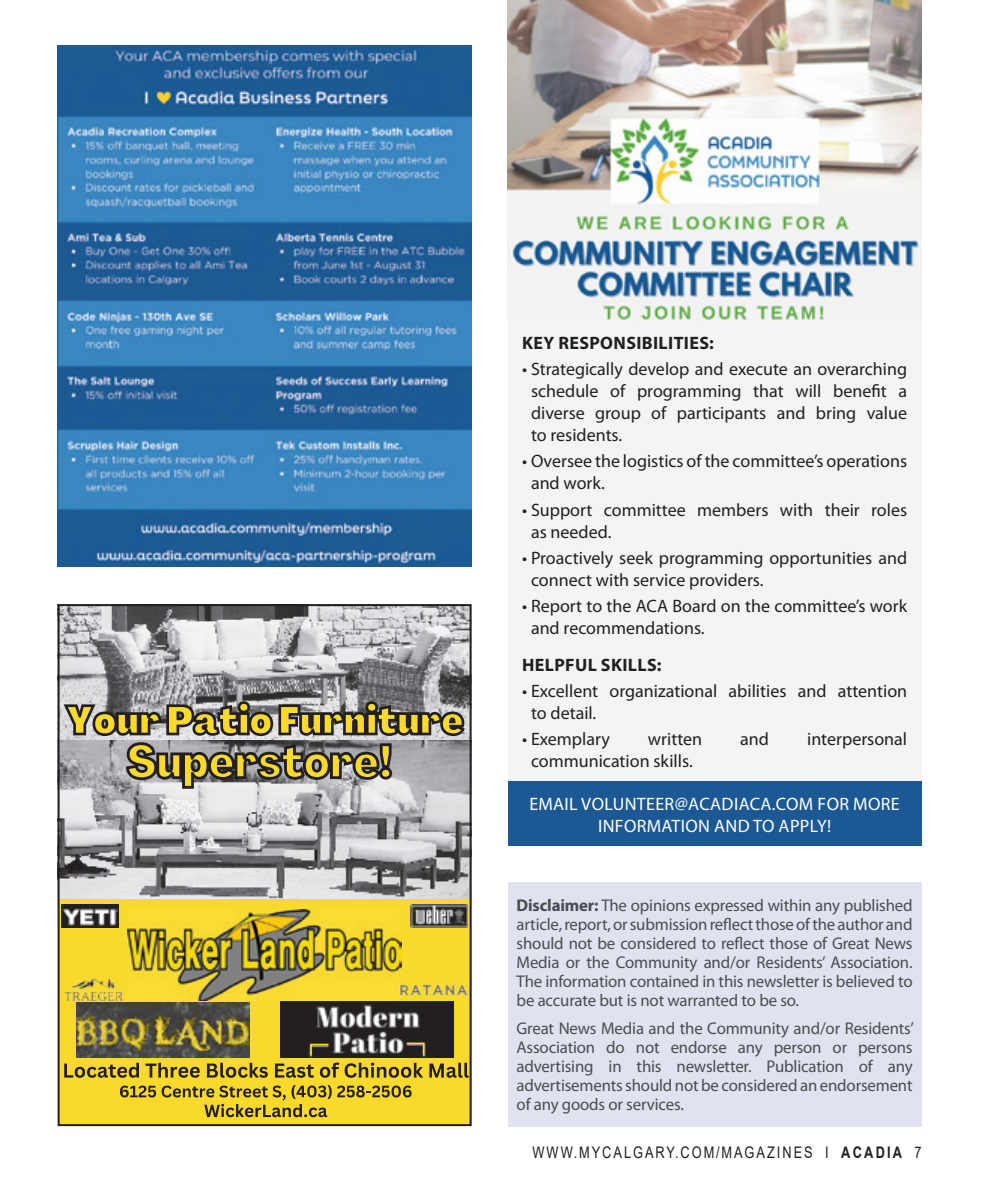
<style>
.page{position:relative;width:990px;height:1188px;background:#fff}
.page>*{position:absolute;margin:0;border:0;box-sizing:border-box;transform-origin:0 0}
.t1{font:18px/22px "Myriad Pro";color:#231f20}
.Body_text{font:18px/22px "Myriad Pro";letter-spacing:.02em;color:#fff;text-align:center}
.Body_text-2{font:700 18px "Myriad Pro";letter-spacing:.02em;color:#231f20}
.Body_text-3{font:17px/19px "Myriad Pro";letter-spacing:-.01em;color:#4b4c4d;text-align:justify}
.t2{font:16px "Arial";letter-spacing:.155em;color:#231f20;scale:.8 1}
.s1{font-weight:700}
</style>
<div class="page">
<img style="left:58px;top:46px;width:414px;height:521px">
<div style="left:508px;top:882px;width:414px;height:244px;background:#e0e2f0"></div>
<div style="left:508px;top:321px;width:414px;height:461px;background:#f3f4f3"></div>
<div style="left:508px;top:782px;width:414px;height:64px;background:#1c5894"></div>
<img style="left:508px;top:0;width:414px;height:320px">
<img style="left:61px;top:739px;width:408px;height:161px">
<img style="left:61px;top:607px;width:408px;height:132px">
<div style="left:58px;top:900px;width:414px;height:226px;background:#f9da2a"></div>
<img style="left:76px;top:1003px;width:174px;height:55px">
<img style="left:128px;top:910px;width:274px;height:90px">
<img style="left:63px;top:966px;width:67px;height:46px">
<img style="left:395px;top:977px;width:73px;height:25px">
<img style="left:280px;top:1002px;width:174px;height:56px">
<img style="left:411px;top:904px;width:57px;height:24px">
<img style="left:61px;top:905px;width:58px;height:22px">
<svg style="left:64px;top:1063px;width:75px;height:15px"></svg>
<svg style="left:146px;top:1063px;width:54px;height:15px"></svg>
<svg style="left:207px;top:1063px;width:61px;height:15px"></svg>
<svg style="left:275px;top:1064px;width:39px;height:14px"></svg>
<svg style="left:320px;top:1063px;width:19px;height:15px"></svg>
<svg style="left:345px;top:1063px;width:78px;height:15px"></svg>
<svg style="left:429px;top:1063px;width:40px;height:15px"></svg>
<svg style="left:64px;top:701px;width:401px;height:35px"></svg>
<svg style="left:126px;top:742px;width:266px;height:47px"></svg>
<svg style="left:120px;top:1086px;width:36px;height:11px"></svg>
<svg style="left:162px;top:1085px;width:250px;height:32px"></svg>
<svg style="left:310px;top:1043px;width:20px;height:14px"></svg>
<svg style="left:405px;top:1042px;width:20px;height:15px"></svg>
<div style="left:58px;top:604px;width:414px;height:522px;border:2px solid #231f20"></div>
<p class="Body_text-2" style="left:522px;top:331px;width:193px">KEY RESPONSIBILITIES:</p>
<p class="t1" style="left:531px;top:358px;width:378px;text-align:justify;text-indent:-9px">• Strategically develop and execute an overarching schedule of programming that will benefit a diverse group of participants and bring value to residents.</p>
<p class="t1" style="left:531px;top:450px;width:378px;text-indent:-9px">• Oversee the logistics of the committee’s operations and work.</p>
<p class="t1" style="left:531px;top:498px;width:378px;text-indent:-9px">• Support committee members with their roles as needed.</p>
<p class="t1" style="left:531px;top:547px;width:378px;text-indent:-9px">• Proactively seek programming opportunities and connect with service providers.</p>
<p class="t1" style="left:531px;top:595px;width:378px;text-indent:-9px">• Report to the ACA Board on the committee’s work and recommendations.</p>
<p class="Body_text-2" style="left:522px;top:653px;width:141px">HELPFUL SKILLS:</p>
<p class="t1" style="left:531px;top:680px;width:378px;text-indent:-9px">• Excellent organizational abilities and attention to detail.</p>
<p class="t1" style="left:522px;top:728px;width:89px">• Exemplary</p>
<p class="t1" style="left:648px;top:728px;width:56px">written</p>
<p class="t1" style="left:740px;top:728px;width:30px">and</p>
<p class="t1" style="left:807px;top:728px;width:102px">interpersonal</p>
<p class="t1" style="left:531px;top:750px;width:163px">communication skills.</p>
<p class="Body_text" style="left:529px;top:792px;width:372px">EMAIL VOLUNTEER@ACADIACA.COM FOR MORE<br>INFORMATION AND TO APPLY!</p>
<p class="Body_text-3" style="left:517px;top:895px;width:398px"><span class="s1">Disclaimer:</span> The opinions expressed within any published article, report, or submission reflect those of the author and should not be considered to reflect those of Great News Media or the Community and/or Residents’ Association.<br>The information contained in this newsletter is believed to be accurate but is not warranted to be so.</p>
<p class="Body_text-3" style="left:517px;top:1018px;width:399px">Great News Media and the Community and/or Residents’ Association do not endorse any person or persons advertising in this newsletter. Publication of any advertisements should not be considered an endorsement of any goods or services.</p>
<p class="t2" style="left:533px;top:1141px;width:488px">WWW.MYCALGARY.COM/MAGAZINES I <span class="s1">ACADIA</span> 7</p>
</div>
